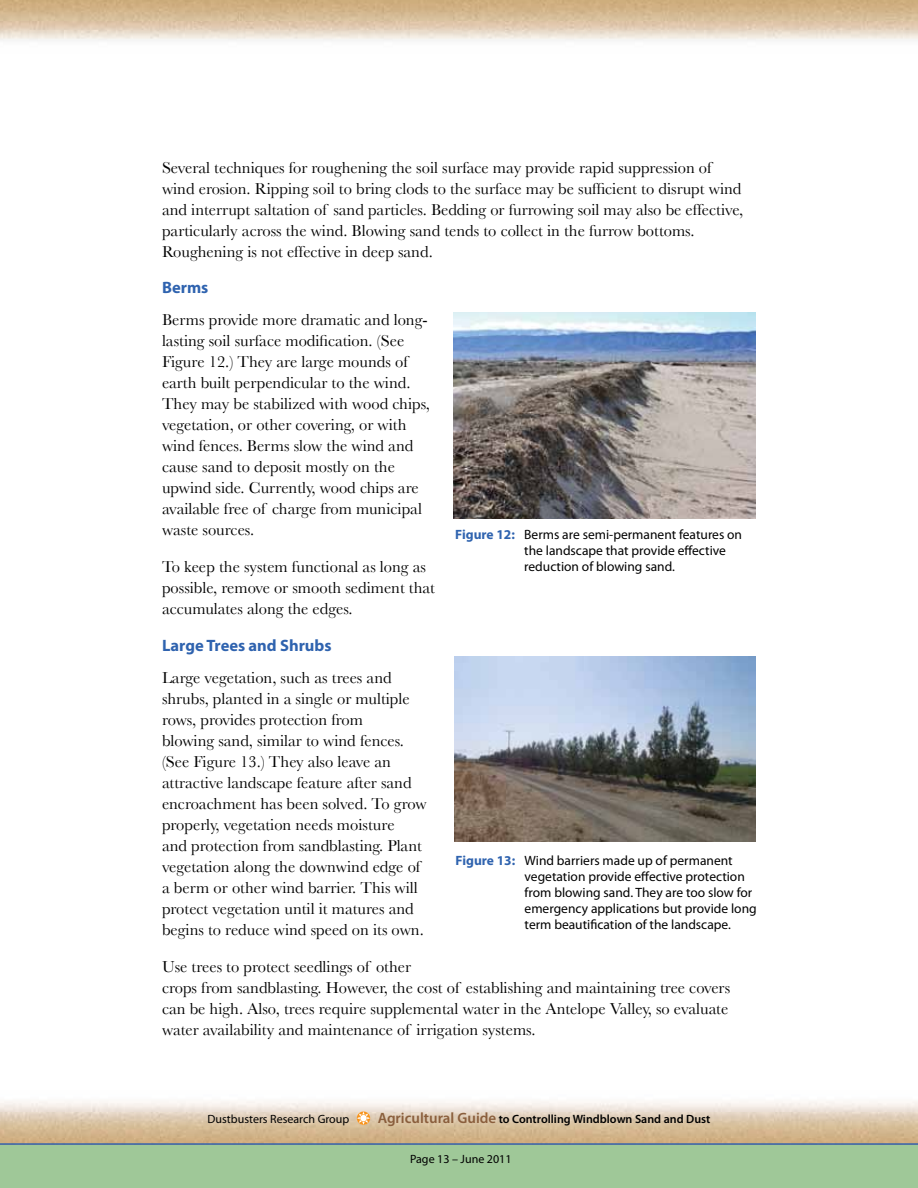
<style>
.page{position:relative;width:918px;height:1188px;background:#fff}
.page>*{position:absolute;margin:0;border:0;box-sizing:border-box;transform-origin:0 0}
.t1{font:16.5px/21px "Baskerville";color:#000}
.t2{font:700 16.5px "Myriad Pro";color:#2f63af}
.t3{font:13.5px/16.2px "Myriad Pro";color:#000}
.t4{font:600 12px "Myriad Pro";color:#000}
.t5{font:12px "Myriad Pro";color:#000}
.s1{font-weight:700;color:#2f63af}
.s2{font-size:15px;color:#8a5e3c}
</style>
<div class="page">
<img style="left:454px;top:312px;width:302px;height:206px">
<img style="left:454px;top:657px;width:302px;height:185px">
<svg style="left:357px;top:1111px;width:13px;height:14px"></svg>
<div style="left:0;top:1145px;width:918px;height:43px;background:#9fc898"></div>
<hr style="left:0;top:1143px;width:918px;height:2px;background:#2f63af">
<p class="t1" style="left:162px;top:157px;width:583px">Several techniques for roughening the soil surface may provide rapid suppression of wind erosion. Ripping soil to bring clods to the surface may be sufficient to disrupt wind and interrupt saltation of sand particles. Bedding or furrowing soil may also be effective, particularly across the wind. Blowing sand tends to collect in the furrow bottoms.<br>Roughening is not effective in deep sand.</p>
<p class="t2" style="left:162px;top:277px;width:48px">Berms</p>
<p class="t1" style="left:162px;top:309px;width:270px">Berms provide more dramatic and long&shy;lasting soil surface modification. (See Figure 12.) They are large mounds of earth built perpendicular to the wind.<br>They may be stabilized with wood chips, vegetation, or other covering, or with wind fences. Berms slow the wind and cause sand to deposit mostly on the upwind side. Currently, wood chips are available free of charge from municipal waste sources.</p>
<p class="t1" style="left:162px;top:556px;width:274px">To keep the system functional as long as possible, remove or smooth sediment that accumulates along the edges.</p>
<p class="t2" style="left:162px;top:635px;width:171px">Large Trees and Shrubs</p>
<p class="t1" style="left:162px;top:667px;width:266px">Large vegetation, such as trees and shrubs, planted in a single or multiple rows, provides protection from<br>blowing sand, similar to wind fences. (See Figure 13.) They also leave an attractive landscape feature after sand encroachment has been solved. To grow properly, vegetation needs moisture<br>and protection from sandblasting. Plant vegetation along the downwind edge of a berm or other wind barrier. This will protect vegetation until it matures and begins to reduce wind speed on its own.</p>
<p class="t1" style="left:162px;top:956px;width:570px">Use trees to protect seedlings of other<br>crops from sandblasting. However, the cost of establishing and maintaining tree covers can be high. Also, trees require supplemental water in the Antelope Valley, so evaluate water availability and maintenance of irrigation systems.</p>
<p class="t3" style="left:524px;top:526px;width:219px;text-indent:-69px"><span class="s1">Figure 12:</span> Berms are semi-permanent features on the landscape that provide effective reduction of blowing sand.</p>
<p class="t3" style="left:525px;top:852px;width:234px;text-indent:-69px"><span class="s1">Figure 13:</span> Wind barriers made up of permanent vegetation provide effective protection from blowing sand. They are too slow for emergency applications but provide long term beautification of the landscape.</p>
<p class="t5" style="left:208px;top:1112px;width:143px">Dustbusters Research Group</p>
<p class="t4" style="left:378px;top:1112px;width:334px"><span class="s2">Agricultural Guide</span> to Controlling Windblown Sand and Dust</p>
<p class="t5" style="left:410px;top:1152px;width:103px">Page 13 – June 2011</p>
</div>
